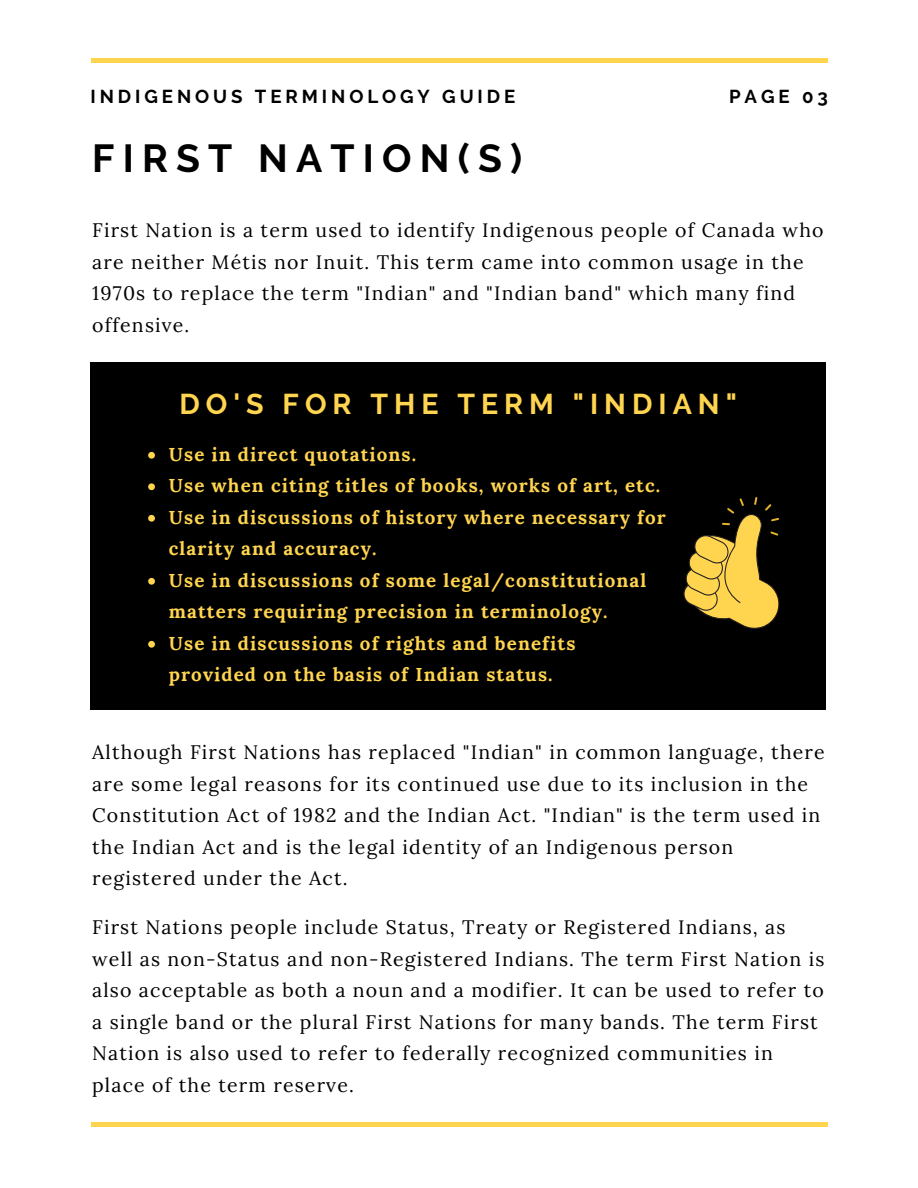
<style>
.page{position:relative;width:918px;height:1188px;background:#fff}
.page>*{position:absolute;margin:0;border:0;box-sizing:border-box;transform-origin:0 0}
.t1{font:700 39px "Raleway";letter-spacing:.21em;color:#000}
.t2{font:700 28.5px "Raleway";letter-spacing:.21em;color:#ffd54f}
.t3{font:19.5px/31.5px "Lora";letter-spacing:.06em;color:#000}
.t4{font:700 18.75px/31.5px "Lora";letter-spacing:.06em;color:#ffd54f}
.t5{font:700 18.6px "Raleway";letter-spacing:.21em;color:#000}
</style>
<div class="page">
<hr style="left:91px;top:59px;width:736px;height:3px;background:#ffd54f">
<hr style="left:91px;top:1123px;width:736px;height:3px;background:#ffd54f">
<div style="left:90px;top:362px;width:736px;height:348px;background:#000"></div>
<svg style="left:683px;top:497px;width:97px;height:132px"></svg>
<svg style="left:148px;top:452px;width:7px;height:7px"></svg>
<svg style="left:148px;top:483px;width:7px;height:7px"></svg>
<svg style="left:148px;top:515px;width:7px;height:7px"></svg>
<svg style="left:148px;top:578px;width:7px;height:7px"></svg>
<svg style="left:148px;top:641px;width:7px;height:7px"></svg>
<p class="t5" style="left:91px;top:85px;width:426px">INDIGENOUS TERMINOLOGY GUIDE</p>
<p class="t5" style="left:729px;top:85px;width:100px">PAGE 03</p>
<h1 class="t1" style="left:92px;top:135px;width:431px">FIRST NATION(S)</h1>
<p class="t3" style="left:92px;top:215px;width:733px">First Nation is a term used to identify Indigenous people of Canada who are neither Métis nor Inuit. This term came into common usage in the 1970s to replace the term "Indian" and "Indian band" which many find offensive.</p>
<h2 class="t2" style="left:179px;top:387px;width:559px">DO'S FOR THE TERM "INDIAN"</h2>
<p class="t4" style="left:169px;top:438px;width:249px">Use in direct quotations.</p>
<p class="t4" style="left:169px;top:470px;width:493px">Use when citing titles of books, works of art, etc.</p>
<p class="t4" style="left:169px;top:501px;width:499px">Use in discussions of history where necessary for clarity and accuracy.</p>
<p class="t4" style="left:169px;top:564px;width:479px">Use in discussions of some legal/constitutional matters requiring precision in terminology.</p>
<p class="t4" style="left:169px;top:627px;width:408px">Use in discussions of rights and benefits provided on the basis of Indian status.</p>
<p class="t3" style="left:92px;top:736px;width:734px">Although First Nations has replaced "Indian" in common language, there are some legal reasons for its continued use due to its inclusion in the Constitution Act of 1982 and the Indian Act. "Indian" is the term used in the Indian Act and is the legal identity of an Indigenous person registered under the Act.</p>
<p class="t3" style="left:92px;top:911px;width:734px">First Nations people include Status, Treaty or Registered Indians, as well as non-Status and non-Registered Indians. The term First Nation is also acceptable as both a noun and a modifier. It can be used to refer to a single band or the plural First Nations for many bands. The term First Nation is also used to refer to federally recognized communities in place of the term reserve.</p>
</div>
